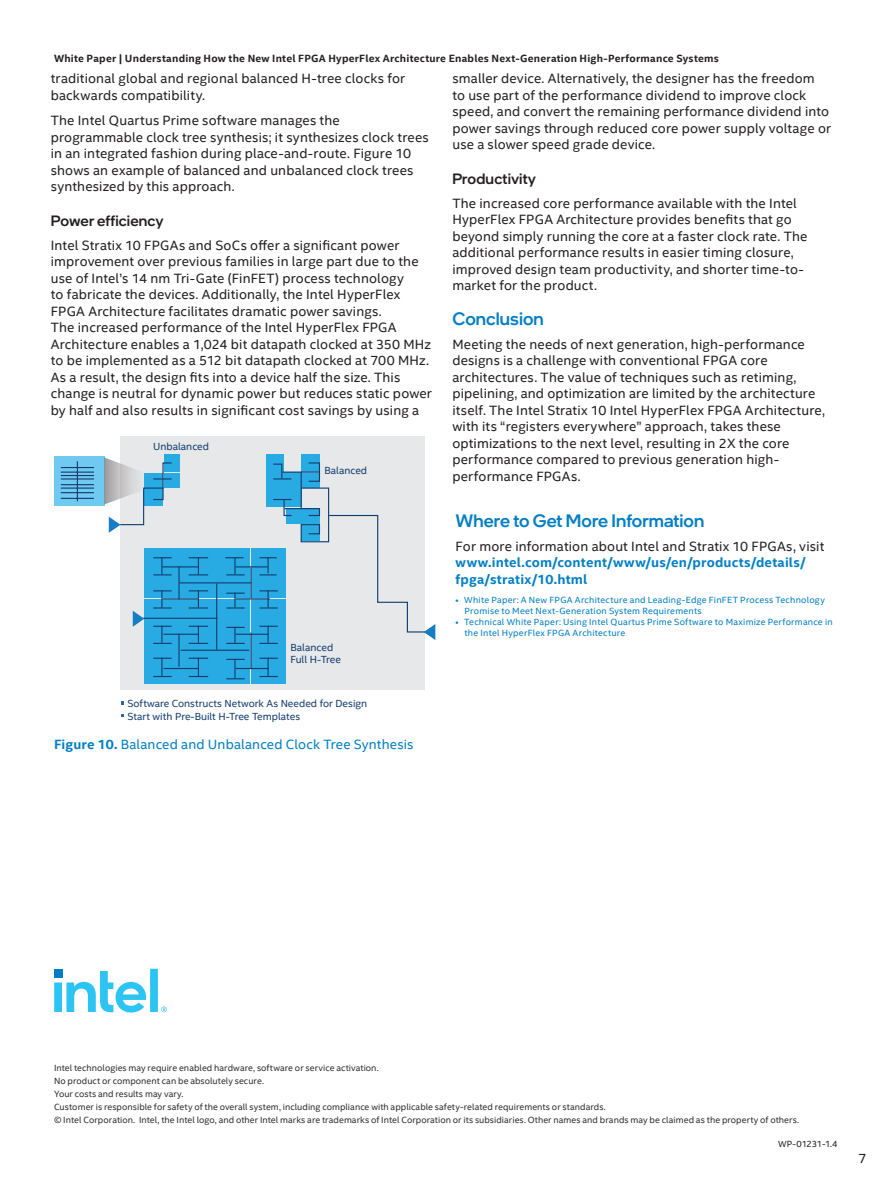
<style>
.page{position:relative;width:891px;height:1188px;background:#fff}
.page>*{position:absolute;margin:0;border:0;box-sizing:border-box;transform-origin:0 0}
.t1{font:500 18px "Intel One Display";letter-spacing:.005em;color:#007ec5}
.t2{font:500 15px "Intel One Display";letter-spacing:.005em;color:#231f20}
.t3{font:13.5px/16.5px "Intel Clear";letter-spacing:.01em;color:#231f20}
.t4{font:700 13.5px/16.5px "Intel Clear";letter-spacing:.015em;color:#007ec5}
.t5{font:13.5px "Intel Clear";letter-spacing:.015em;color:#007ec5}
.t6{font:700 10.5px "Intel Clear";letter-spacing:.02em;color:#231f20}
.t7{font:10.35px/12.5px "Intel Clear";color:#143d6f}
.t8{font:9px/13px "Intel Clear";letter-spacing:.005em;color:#2d2f2e}
.t9{font:9px/10.8px "Intel Clear";letter-spacing:.025em;color:#007ec5}
.t10{font:9px "Intel Clear";letter-spacing:-.01em;color:#231f20}
.s1{font-weight:700}
</style>
<div class="page">
<div style="left:120px;top:436px;width:305px;height:254px;background:#e6e8e9"></div>
<div style="left:54px;top:457px;width:50px;height:49px;background:#6fc9f1"></div>
<div style="left:164px;top:454px;width:16px;height:18px;background:#27abe2"></div>
<div style="left:266px;top:454px;width:18px;height:18px;background:#27abe2"></div>
<div style="left:302px;top:454px;width:18px;height:18px;background:#27abe2"></div>
<div style="left:302px;top:473px;width:18px;height:15px;background:#27abe2"></div>
<div style="left:266px;top:473px;width:36px;height:34px;background:#27abe2"></div>
<div style="left:164px;top:473px;width:16px;height:15px;background:#27abe2"></div>
<div style="left:144px;top:548px;width:18px;height:18px;background:#27abe2"></div>
<div style="left:144px;top:567px;width:18px;height:31px;background:#27abe2"></div>
<div style="left:144px;top:599px;width:18px;height:51px;background:#27abe2"></div>
<div style="left:164px;top:567px;width:35px;height:31px;background:#27abe2"></div>
<div style="left:164px;top:618px;width:35px;height:32px;background:#27abe2"></div>
<div style="left:252px;top:567px;width:34px;height:31px;background:#27abe2"></div>
<div style="left:252px;top:618px;width:34px;height:32px;background:#27abe2"></div>
<div style="left:199px;top:567px;width:50px;height:31px;background:#27abe2"></div>
<div style="left:144px;top:651px;width:18px;height:33px;background:#27abe2"></div>
<div style="left:164px;top:651px;width:35px;height:33px;background:#27abe2"></div>
<div style="left:252px;top:651px;width:34px;height:33px;background:#27abe2"></div>
<div style="left:199px;top:651px;width:50px;height:33px;background:#27abe2"></div>
<div style="left:199px;top:618px;width:50px;height:32px;background:#27abe2"></div>
<div style="left:164px;top:548px;width:35px;height:18px;background:#27abe2"></div>
<div style="left:164px;top:599px;width:35px;height:19px;background:#27abe2"></div>
<div style="left:252px;top:599px;width:34px;height:19px;background:#27abe2"></div>
<div style="left:252px;top:548px;width:34px;height:18px;background:#27abe2"></div>
<div style="left:199px;top:548px;width:50px;height:18px;background:#27abe2"></div>
<div style="left:199px;top:599px;width:50px;height:19px;background:#27abe2"></div>
<svg style="left:272px;top:463px;width:20px;height:17px"></svg>
<div style="left:308px;top:462px;width:12px;height:20px;border:1px solid #143d6f"></div>
<hr style="left:282px;top:472px;width:38px;height:1px;background:#143d6f">
<hr style="left:301px;top:472px;width:1px;height:36px;background:#143d6f">
<hr style="left:61px;top:467px;width:33px;height:1px;background:#143d6f">
<hr style="left:61px;top:472px;width:33px;height:1px;background:#143d6f">
<hr style="left:61px;top:475px;width:33px;height:1px;background:#143d6f">
<hr style="left:61px;top:478px;width:33px;height:2px;background:#143d6f">
<hr style="left:61px;top:484px;width:33px;height:1px;background:#143d6f">
<hr style="left:61px;top:488px;width:33px;height:1px;background:#143d6f">
<hr style="left:61px;top:492px;width:33px;height:1px;background:#143d6f">
<hr style="left:61px;top:498px;width:33px;height:1px;background:#143d6f">
<hr style="left:77px;top:461px;width:1px;height:40px;background:#143d6f">
<svg style="left:153px;top:557px;width:19px;height:18px"></svg>
<svg style="left:153px;top:590px;width:19px;height:19px"></svg>
<svg style="left:189px;top:590px;width:19px;height:19px"></svg>
<svg style="left:226px;top:593px;width:19px;height:16px"></svg>
<svg style="left:153px;top:626px;width:19px;height:18px"></svg>
<svg style="left:189px;top:626px;width:19px;height:18px"></svg>
<svg style="left:226px;top:627px;width:19px;height:17px"></svg>
<svg style="left:153px;top:658px;width:19px;height:19px"></svg>
<svg style="left:189px;top:658px;width:19px;height:19px"></svg>
<svg style="left:226px;top:659px;width:19px;height:20px"></svg>
<svg style="left:260px;top:658px;width:18px;height:19px"></svg>
<svg style="left:189px;top:557px;width:19px;height:18px"></svg>
<svg style="left:225px;top:557px;width:20px;height:18px"></svg>
<hr style="left:236px;top:566px;width:32px;height:1px;background:#143d6f">
<hr style="left:162px;top:566px;width:37px;height:1px;background:#143d6f">
<hr style="left:178px;top:566px;width:2px;height:33px;background:#143d6f">
<hr style="left:250px;top:567px;width:2px;height:31px;background:#143d6f">
<hr style="left:180px;top:582px;width:72px;height:1px;background:#143d6f">
<hr style="left:162px;top:598px;width:37px;height:1px;background:#143d6f">
<hr style="left:236px;top:598px;width:34px;height:1px;background:#143d6f">
<hr style="left:216px;top:583px;width:1px;height:67px;background:#143d6f">
<hr style="left:143px;top:618px;width:74px;height:1px;background:#143d6f">
<hr style="left:164px;top:634px;width:35px;height:1px;background:#143d6f">
<hr style="left:236px;top:634px;width:33px;height:1px;background:#143d6f">
<hr style="left:164px;top:668px;width:35px;height:1px;background:#143d6f">
<hr style="left:236px;top:668px;width:33px;height:1px;background:#143d6f">
<hr style="left:178px;top:634px;width:2px;height:33px;background:#143d6f">
<hr style="left:250px;top:633px;width:2px;height:35px;background:#143d6f">
<hr style="left:181px;top:650px;width:68px;height:1px;background:#143d6f">
<svg style="left:133px;top:611px;width:11px;height:16px"></svg>
<svg style="left:260px;top:487px;width:175px;height:157px"></svg>
<svg style="left:104px;top:457px;width:68px;height:76px"></svg>
<svg style="left:54px;top:969px;width:113px;height:44px"></svg>
<p class="t6" style="left:54px;top:51px;width:666px">White Paper | Understanding How the New Intel FPGA HyperFlex Architecture Enables Next-Generation High-Performance Systems</p>
<p class="t3" style="left:51px;top:70px;width:356px">traditional global and regional balanced H-tree clocks for backwards compatibility.</p>
<p class="t3" style="left:51px;top:112px;width:380px">The Intel Quartus Prime software manages the programmable clock tree synthesis; it synthesizes clock trees in an integrated fashion during place-and-route. Figure 10 shows an example of balanced and unbalanced clock trees synthesized by this approach.</p>
<p class="t2" style="left:51px;top:212px;width:115px">Power efficiency</p>
<p class="t3" style="left:51px;top:236px;width:383px">Intel Stratix 10 FPGAs and SoCs offer a significant power improvement over previous families in large part due to the use of Intel’s 14 nm Tri-Gate (FinFET) process technology<br>to fabricate the devices. Additionally, the Intel HyperFlex FPGA Architecture facilitates dramatic power savings.<br>The increased performance of the Intel HyperFlex FPGA Architecture enables a 1,024 bit datapath clocked at 350 MHz to be implemented as a 512 bit datapath clocked at 700 MHz.<br>As a result, the design fits into a device half the size. This change is neutral for dynamic power but reduces static power by half and also results in significant cost savings by using a</p>
<p class="t7" style="left:153px;top:440px;width:57px">Unbalanced</p>
<p class="t7" style="left:325px;top:463px;width:44px">Balanced</p>
<p class="t7" style="left:291px;top:641px;width:52px">Balanced<br>Full H-Tree</p>
<p class="t7" style="left:128px;top:697px;width:241px">Software Constructs Network As Needed for Design<br>Start with Pre-Built H-Tree Templates</p>
<p class="t5" style="left:54px;top:735px;width:361px"><span class="s1">Figure 10.</span> Balanced and Unbalanced Clock Tree Synthesis</p>
<p class="t3" style="left:452px;top:70px;width:380px">smaller device. Alternatively, the designer has the freedom<br>to use part of the performance dividend to improve clock speed, and convert the remaining performance dividend into power savings through reduced core power supply voltage or use a slower speed grade device.</p>
<p class="t2" style="left:452px;top:170px;width:85px">Productivity</p>
<p class="t3" style="left:452px;top:194px;width:357px">The increased core performance available with the Intel HyperFlex FPGA Architecture provides benefits that go beyond simply running the core at a faster clock rate. The additional performance results in easier timing closure, improved design team productivity, and shorter time-to&shy;market for the product.</p>
<h1 class="t1" style="left:452px;top:308px;width:93px">Conclusion</h1>
<p class="t3" style="left:452px;top:335px;width:374px">Meeting the needs of next generation, high-performance designs is a challenge with conventional FPGA core architectures. The value of techniques such as retiming, pipelining, and optimization are limited by the architecture itself. The Intel Stratix 10 Intel HyperFlex FPGA Architecture, with its “registers everywhere” approach, takes these optimizations to the next level, resulting in 2X the core performance compared to previous generation high&shy;performance FPGAs.</p>
<h1 class="t1" style="left:456px;top:510px;width:250px">Where to Get More Information</h1>
<p class="t3" style="left:456px;top:537px;width:370px">For more information about Intel and Stratix 10 FPGAs, visit</p>
<p class="t4" style="left:456px;top:554px;width:352px">www.intel.com/content/www/us/en/products/details/ fpga/stratix/10.html</p>
<p class="t9" style="left:465px;top:595px;width:362px;text-indent:-9px">• White Paper: A New FPGA Architecture and Leading-Edge FinFET Process Technology<br>Promise to Meet Next-Generation System Requirements</p>
<p class="t9" style="left:465px;top:616px;width:370px;text-indent:-9px">• Technical White Paper: Using Intel Quartus Prime Software to Maximize Performance in the Intel HyperFlex FPGA Architecture</p>
<p class="t8" style="left:54px;top:1061px;width:747px">Intel technologies may require enabled hardware, software or service activation.<br>No product or component can be absolutely secure.<br>Your costs and results may vary.<br>Customer is responsible for safety of the overall system, including compliance with applicable safety-related requirements or standards.<br>© Intel Corporation. Intel, the Intel logo, and other Intel marks are trademarks of Intel Corporation or its subsidiaries. Other names and brands may be claimed as the property of others.</p>
<p class="t10" style="left:778px;top:1138px;width:61px">WP-01231-1.4</p>
<p class="t3" style="left:858px;top:1150px;width:10px">7</p>
</div>
